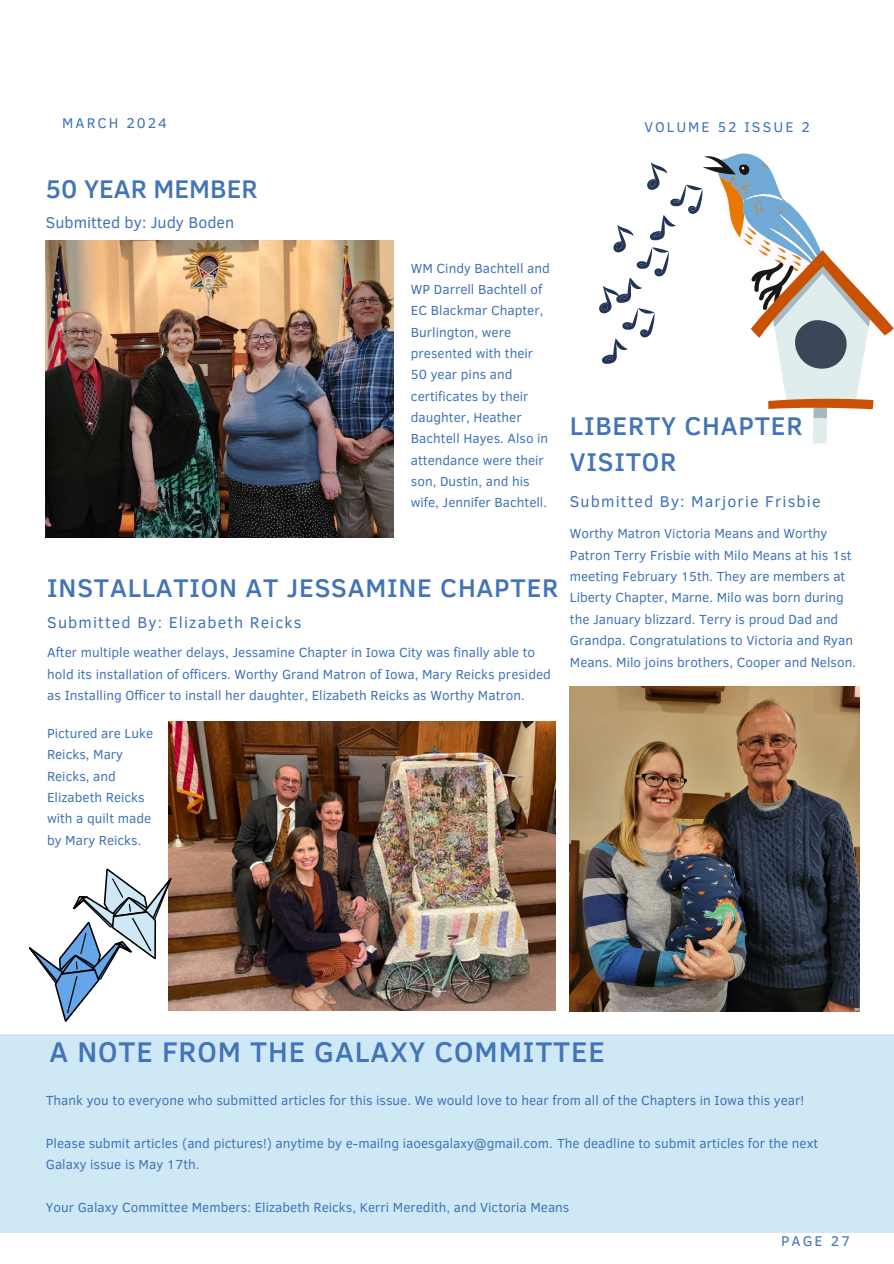
<style>
.page{position:relative;width:894px;height:1264px;background:#fff}
.page>*{position:absolute;margin:0;border:0;box-sizing:border-box;transform-origin:0 0}
.t1{font:500 29.1px "Clear Sans";letter-spacing:.03em;color:#4274b7}
.t2{font:500 26.25px/36.2px "Clear Sans";letter-spacing:.03em;color:#4274b7}
.t3{font:500 26.25px "Clear Sans";color:#4274b7}
.t4{font:16.05px "Clear Sans";letter-spacing:.07em;color:#4274b7}
.t5{font:16.05px "Clear Sans";color:#4274b7}
.t6{font:14.55px "Clear Sans";letter-spacing:.14em;color:#4274b7}
.t7{font:13.5px/21.3px "Clear Sans";color:#4274b7}
</style>
<div class="page">
<img style="left:569px;top:686px;width:290px;height:325px">
<img style="left:46px;top:241px;width:347px;height:296px">
<div style="left:0;top:1034px;width:893px;height:198px;background:#cee8f6"></div>
<img style="left:169px;top:721px;width:386px;height:289px">
<svg style="left:29px;top:861px;width:150px;height:161px"></svg>
<svg style="left:599px;top:153px;width:294px;height:290px"></svg>
<p class="t6" style="left:62px;top:112px;width:106px">MARCH 2024</p>
<p class="t6" style="left:644px;top:116px;width:167px">VOLUME 52 ISSUE 2</p>
<h2 class="t3" style="left:46px;top:170px;width:213px">50 YEAR MEMBER</h2>
<p class="t5" style="left:46px;top:211px;width:190px">Submitted by: Judy Boden</p>
<p class="t7" style="left:411px;top:256px;width:140px">WM Cindy Bachtell and<br>WP Darrell Bachtell of<br>EC Blackmar Chapter,<br>Burlington, were presented with their<br>50 year pins and certificates by their daughter, Heather<br>Bachtell Hayes. Also in attendance were their son, Dustin, and his wife, Jennifer Bachtell.</p>
<h2 class="t2" style="left:47px;top:568px;width:512px">INSTALLATION AT JESSAMINE CHAPTER</h2>
<p class="t4" style="left:47px;top:610px;width:256px">Submitted By: Elizabeth Reicks</p>
<p class="t7" style="left:47px;top:641px;width:505px">After multiple weather delays, Jessamine Chapter in Iowa City was finally able to hold its installation of officers. Worthy Grand Matron of Iowa, Mary Reicks presided as Installing Officer to install her daughter, Elizabeth Reicks as Worthy Matron.</p>
<p class="t7" style="left:47px;top:721px;width:108px">Pictured are Luke<br>Reicks, Mary<br>Reicks, and<br>Elizabeth Reicks with a quilt made by Mary Reicks.</p>
<h2 class="t2" style="left:569px;top:406px;width:234px">LIBERTY CHAPTER<br>VISITOR</h2>
<p class="t4" style="left:569px;top:489px;width:252px">Submitted By: Marjorie Frisbie</p>
<p class="t7" style="left:569px;top:522px;width:287px">Worthy Matron Victoria Means and Worthy Patron Terry Frisbie with Milo Means at his 1st meeting February 15th. They are members at Liberty Chapter, Marne. Milo was born during the January blizzard. Terry is proud Dad and Grandpa. Congratulations to Victoria and Ryan Means. Milo joins brothers, Cooper and Nelson.</p>
<h1 class="t1" style="left:49px;top:1031px;width:556px">A NOTE FROM THE GALAXY COMMITTEE</h1>
<p class="t7" style="left:46px;top:1089px;width:759px">Thank you to everyone who submitted articles for this issue. We would love to hear from all of the Chapters in Iowa this year!</p>
<p class="t7" style="left:46px;top:1131px;width:773px">Please submit articles (and pictures!) anytime by e-mailng iaoesgalaxy@gmail.com. The deadline to submit articles for the next<br>Galaxy issue is May 17th.</p>
<p class="t7" style="left:46px;top:1195px;width:525px">Your Galaxy Committee Members: Elizabeth Reicks, Kerri Meredith, and Victoria Means</p>
<p class="t6" style="left:781px;top:1230px;width:70px">PAGE 27</p>
</div>
